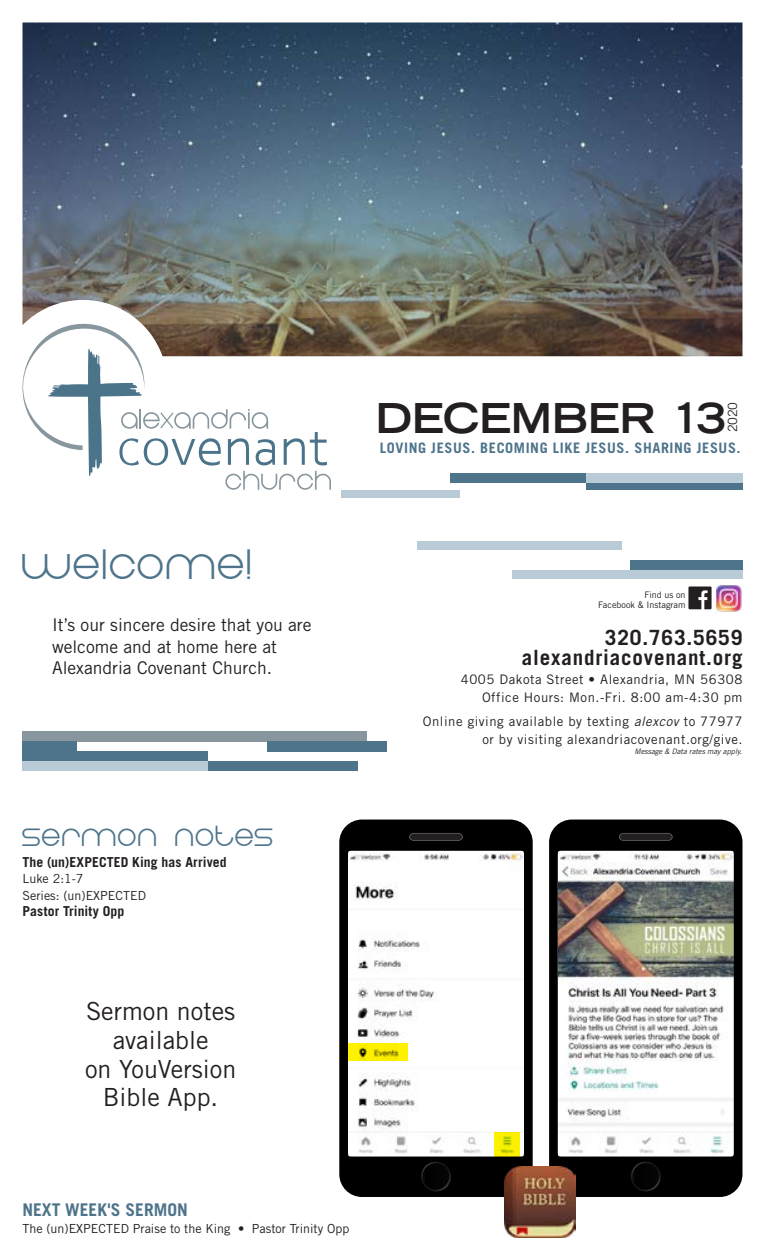
<style>
.page{position:relative;width:765px;height:1260px;background:#fff}
.page>*{position:absolute;margin:0;border:0;box-sizing:border-box;transform-origin:0 0}
.t1{font:49.88px "Eight One";letter-spacing:.02em;color:#4e748b}
.t2{font:700 expanded 41.25px "Trade Gothic LT Std";letter-spacing:-.015em;color:#231f20}
.t3{font:35px "Eight One";letter-spacing:.015em;color:#4e748b}
.t4{font:25px/28.8px "Trade Gothic LT Std";color:#231f20;text-align:center}
.t5{font:700 21px/19.6px "Trade Gothic LT Std";letter-spacing:.04em;color:#231f20;text-align:right}
.t6{font:17.5px/21.2px "Trade Gothic LT Std";color:#231f20}
.t7{font:700 17.5px "Trade Gothic LT Std";color:#4e748b}
.t8{font:700 14.5px "Trade Gothic LT Std";letter-spacing:.04em;color:#4e748b}
.t9{font:700 13.75px "Trade Gothic LT Std";letter-spacing:.005em;color:#231f20}
.t10{font:13.12px/17px "Trade Gothic LT Std";letter-spacing:.04em;color:#231f20;text-align:right}
.t11{font:12.75px "Trade Gothic LT Std";color:#231f20}
.t12{font:12.5px/16.2px "Trade Gothic LT Std";color:#231f20}
.t13{font:9px/10px "Trade Gothic LT Std";color:#231f20;text-align:right}
.t14{font:italic 7.5px "Trade Gothic LT Std";color:#231f20}
.s1{font-style:italic}
</style>
<div class="page">
<div style="left:23px;top:731px;width:344px;height:10px;background:#88969e"></div>
<div style="left:208px;top:761px;width:149px;height:10px;background:#4e748b"></div>
<div style="left:268px;top:741px;width:119px;height:10px;background:#4e748b"></div>
<div style="left:22px;top:741px;width:55px;height:10px;background:#4e748b"></div>
<div style="left:22px;top:751px;width:186px;height:10px;background:#4e748b"></div>
<div style="left:22px;top:761px;width:186px;height:10px;background:#b9cbd6"></div>
<div style="left:630px;top:560px;width:112px;height:10px;background:#4e748b"></div>
<div style="left:512px;top:570px;width:230px;height:8px;background:#b9cbd6"></div>
<div style="left:417px;top:542px;width:205px;height:8px;background:#b9cbd6"></div>
<svg style="left:688px;top:587px;width:24px;height:22px"></svg>
<img style="left:716px;top:585px;width:26px;height:27px">
<div style="left:341px;top:491px;width:119px;height:7px;background:#b9cbd6"></div>
<svg style="left:22px;top:356px;width:309px;height:134px"></svg>
<div style="left:451px;top:473px;width:135px;height:9px;background:#4e748b"></div>
<div style="left:586px;top:482px;width:156px;height:8px;background:#4e748b"></div>
<div style="left:586px;top:473px;width:156px;height:9px;background:#b9cbd6"></div>
<svg style="left:549px;top:820px;width:193px;height:377px"></svg>
<svg style="left:619px;top:833px;width:54px;height:8px"></svg>
<svg style="left:600px;top:835px;width:5px;height:4px"></svg>
<svg style="left:631px;top:1162px;width:30px;height:30px"></svg>
<div style="left:633px;top:1163px;width:26px;height:27px;background:#030303;border-radius:13px"></div>
<svg style="left:339px;top:820px;width:194px;height:377px"></svg>
<svg style="left:409px;top:833px;width:54px;height:8px"></svg>
<svg style="left:390px;top:835px;width:5px;height:4px"></svg>
<svg style="left:421px;top:1162px;width:30px;height:30px"></svg>
<div style="left:423px;top:1163px;width:26px;height:27px;background:#030303;border-radius:13px"></div>
<svg style="left:494px;top:1133px;width:26px;height:24px"></svg>
<svg style="left:348px;top:1043px;width:60px;height:18px"></svg>
<img style="left:505px;top:1166px;width:71px;height:72px">
<img style="left:22px;top:22px;width:720px;height:334px">
<h2 class="t2" style="left:375px;top:391px;width:352px">DECEMBER 13</h2>
<p class="t11" style="left:725px;top:432px;width:32px;rotate:-90deg">2020</p>
<p class="t8" style="left:380px;top:439px;width:362px">LOVING JESUS. BECOMING LIKE JESUS. SHARING JESUS.</p>
<h1 class="t1" style="left:22px;top:543px;width:232px">WELCOME!</h1>
<h3 class="t6" style="left:52px;top:614px;width:261px">It’s our sincere desire that you are welcome and at home here at<br>Alexandria Covenant Church.</h3>
<h3 class="t5" style="left:522px;top:627px;width:222px">320.763.5659 alexandriacovenant.org</h3>
<p class="t10" style="left:461px;top:671px;width:283px">4005 Dakota Street • Alexandria, MN 56308<br>Office Hours: Mon.-Fri. 8:00 am-4:30 pm</p>
<p class="t10" style="left:423px;top:713px;width:321px">Online giving available by texting <span class="s1">alexcov</span> to 77977 or by visiting alexandriacovenant.org/give.</p>
<p class="t14" style="left:634px;top:747px;width:109px">Message &amp; Data rates may apply.</p>
<p class="t13" style="left:598px;top:590px;width:89px">Find us on<br>Facebook &amp; Instagram</p>
<h3 class="t3" style="left:22px;top:820px;width:254px">SERMON NOTES</h3>
<p class="t9" style="left:22px;top:854px;width:206px">The (un)EXPECTED King has Arrived</p>
<p class="t12" style="left:22px;top:871px;width:125px">Luke 2:1-7<br>Series: (un)EXPECTED</p>
<p class="t9" style="left:22px;top:902px;width:103px">Pastor Trinity Opp</p>
<h3 class="t4" style="left:85px;top:997px;width:153px">Sermon notes available<br>on YouVersion<br>Bible App.</h3>
<h3 class="t7" style="left:22px;top:1199px;width:167px">NEXT WEEK'S SERMON</h3>
<p class="t12" style="left:22px;top:1220px;width:328px">The (un)EXPECTED Praise to the King • Pastor Trinity Opp</p>
</div>
